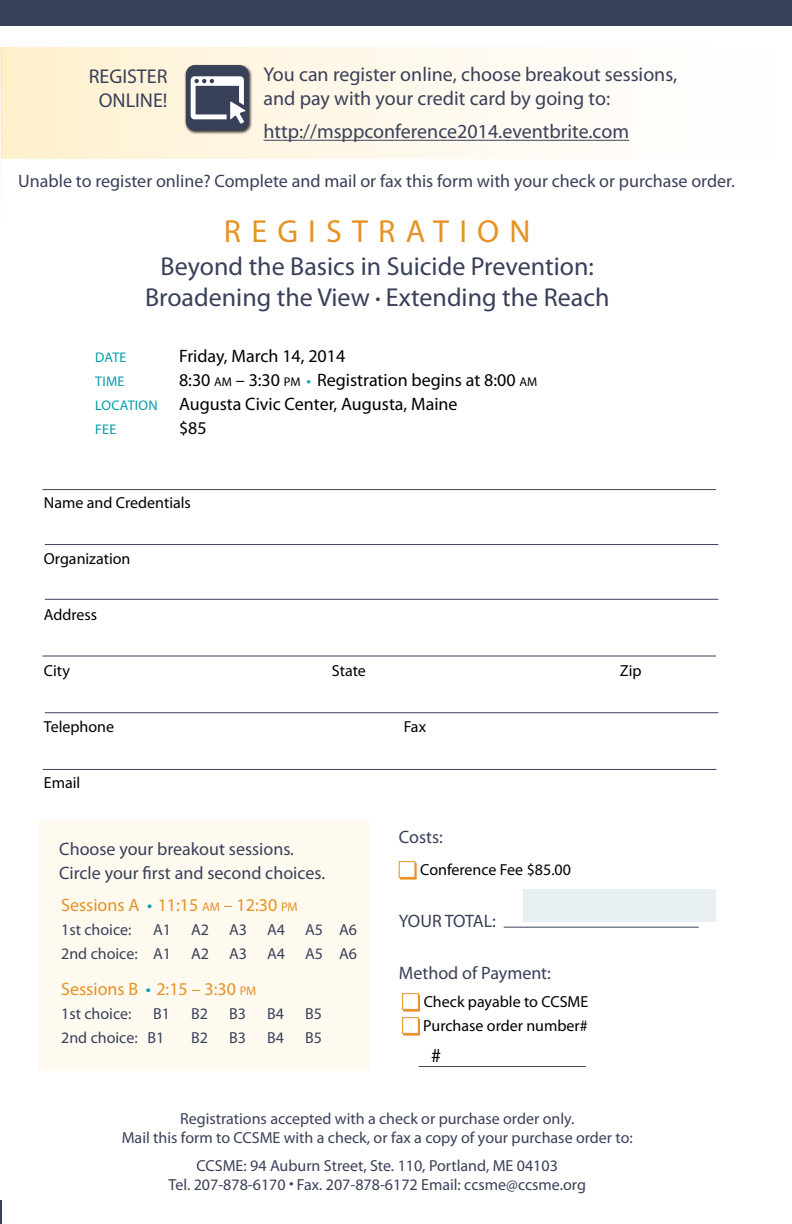
<style>
.page{position:relative;width:792px;height:1224px;background:#fff}
.page>*{position:absolute;margin:0;border:0;box-sizing:border-box;transform-origin:0 0}
.t1{font:32px "Myriad Pro";letter-spacing:.32em;color:#e69224}
.t2{font:26px/31.2px "Myriad Pro";color:#394059;text-align:center}
.t3{font:20px/24px "Myriad Pro";color:#394059}
.t4{font:20px "Myriad Pro";color:#000}
.t5{font:18px/24px "Myriad Pro";color:#394059}
.t6{font:18px "Myriad Pro";color:#000}
.t7{font:18px "Myriad Pro";color:#e69224}
.t8{font:18px "Myriad Pro";letter-spacing:-.025em;color:#394059}
.t9{font:16px/19.2px "Myriad Pro";color:#394059;text-align:center}
.t10{font:16px/24px "Myriad Pro";color:#000}
.t11{font:14px "Myriad Pro";letter-spacing:.02em;color:#009eaa}
.s1{font-size:18px}
.s2{font-size:12.6px}
.s3{font-size:16px;color:#009eaa}
.s4{color:#009eaa}
</style>
<div class="page">
<svg style="left:0;top:47px;width:1px;height:129px"></svg>
<svg style="left:0;top:1200px;width:1px;height:24px"></svg>
<div style="left:1px;top:47px;width:790px;height:111px;background:linear-gradient(to right,#fff1d1,#fff)"></div>
<div style="left:0;top:0;width:792px;height:26px;background:#394059"></div>
<div style="left:40px;top:820px;width:330px;height:250px;background:#fffaf0"></div>
<hr style="left:45px;top:599px;width:673px;height:1px;background:#394059">
<hr style="left:42px;top:489px;width:674px;height:1px;background:#394059">
<hr style="left:45px;top:544px;width:673px;height:1px;background:#394059">
<hr style="left:42px;top:656px;width:674px;height:1px;background:#394059">
<hr style="left:45px;top:712px;width:673px;height:1px;background:#394059">
<hr style="left:43px;top:769px;width:673px;height:1px;background:#394059">
<hr style="left:264px;top:140px;width:365px;height:1px;background:#394059">
<div style="left:184px;top:64px;width:68px;height:70px;background:#000;opacity:.75"></div>
<div style="left:186px;top:65px;width:63px;height:66px;background:#394059;border-radius:9px"></div>
<svg style="left:191px;top:76px;width:55px;height:48px"></svg>
<div style="left:400px;top:863px;width:16px;height:16px;background:#e69224"></div>
<div style="left:399px;top:861px;width:16px;height:17px;background:#fff;border:1px solid #e69224"></div>
<hr style="left:504px;top:927px;width:195px;height:1px;background:#394059">
<div style="left:403px;top:995px;width:17px;height:16px;background:#e69224"></div>
<div style="left:402px;top:993px;width:17px;height:17px;background:#fff;border:1px solid #e69224"></div>
<div style="left:403px;top:1019px;width:17px;height:16px;background:#e69224"></div>
<div style="left:402px;top:1017px;width:17px;height:17px;background:#fff;border:1px solid #e69224"></div>
<hr style="left:419px;top:1066px;width:167px;height:1px;background:#394059">
<div style="left:523px;top:890px;width:193px;height:32px;background:#e7eff1"></div>
<p class="t3" style="left:264px;top:62px;width:415px">You can register online, choose breakout sessions, and pay with your credit card by going to:</p>
<p class="t3" style="left:264px;top:119px;width:367px">http://msppconference2014.eventbrite.com</p>
<p class="t5" style="left:18px;top:168px;width:718px">Unable to register online? Complete and mail or fax this form with your check or purchase order.</p>
<h1 class="t1" style="left:224px;top:212px;width:308px">REGISTRATION</h1>
<h2 class="t2" style="left:145px;top:251px;width:466px">Beyond the Basics in Suicide Prevention:<br>Broadening the View <span class="s1">•</span> Extending the Reach</h2>
<p class="t3" style="left:89px;top:64px;width:80px;text-align:center">REGISTER<br>ONLINE!</p>
<p class="t11" style="left:95px;top:349px;width:18px">Date</p>
<p class="t6" style="left:179px;top:345px;width:168px">Friday, March 14, 2014</p>
<p class="t11" style="left:95px;top:373px;width:16px">Time</p>
<p class="t6" style="left:179px;top:369px;width:350px">8:30 <span class="s2">AM</span> – 3:30 <span class="s2">PM</span> <span class="s3">•</span> Registration begins at 8:00 <span class="s2">AM</span></p>
<p class="t11" style="left:95px;top:397px;width:9px">location</p>
<p class="t6" style="left:179px;top:393px;width:280px">Augusta Civic Center, Augusta, Maine</p>
<p class="t11" style="left:95px;top:421px;width:23px">FEE</p>
<p class="t6" style="left:179px;top:417px;width:29px">$85</p>
<p class="t10" style="left:44px;top:490px;width:149px">Name and Credentials</p>
<p class="t10" style="left:44px;top:546px;width:88px">Organization</p>
<p class="t10" style="left:44px;top:602px;width:55px">Address</p>
<p class="t10" style="left:44px;top:658px;width:27px">City</p>
<p class="t10" style="left:332px;top:658px;width:35px">State</p>
<p class="t10" style="left:620px;top:658px;width:23px">Zip</p>
<p class="t10" style="left:44px;top:714px;width:72px">Telephone</p>
<p class="t10" style="left:404px;top:714px;width:24px">Fax</p>
<p class="t10" style="left:44px;top:770px;width:38px">Email</p>
<p class="t5" style="left:59px;top:837px;width:267px">Choose your breakout sessions.<br>Circle your first and second choices.</p>
<p class="t7" style="left:61px;top:893px;width:237px">Sessions A <span class="s4">•</span> 11:15 <span class="s2">AM</span> – 12:30 <span class="s2">PM</span></p>
<p class="t9" style="left:61px;top:919px;width:72px">1st choice:</p>
<p class="t9" style="left:153px;top:919px;width:96px">A1 A2 A3</p>
<p class="t9" style="left:267px;top:919px;width:19px">A4</p>
<p class="t9" style="left:305px;top:919px;width:53px">A5 A6</p>
<p class="t9" style="left:61px;top:943px;width:188px">2nd choice: A1 A2 A3</p>
<p class="t9" style="left:267px;top:943px;width:19px">A4</p>
<p class="t9" style="left:305px;top:943px;width:53px">A5 A6</p>
<p class="t7" style="left:61px;top:977px;width:195px">Sessions B <span class="s4">•</span> 2:15 – 3:30 <span class="s2">PM</span></p>
<p class="t9" style="left:61px;top:1003px;width:72px">1st choice:</p>
<p class="t9" style="left:153px;top:1003px;width:18px">B1</p>
<p class="t9" style="left:191px;top:1003px;width:18px">B2</p>
<p class="t9" style="left:229px;top:1003px;width:18px">B3</p>
<p class="t9" style="left:267px;top:1003px;width:18px">B4</p>
<p class="t9" style="left:305px;top:1003px;width:18px">B5</p>
<p class="t9" style="left:61px;top:1027px;width:105px">2nd choice: B1</p>
<p class="t9" style="left:191px;top:1027px;width:18px">B2</p>
<p class="t9" style="left:229px;top:1027px;width:18px">B3</p>
<p class="t9" style="left:267px;top:1027px;width:18px">B4</p>
<p class="t9" style="left:305px;top:1027px;width:18px">B5</p>
<p class="t5" style="left:399px;top:825px;width:46px">Costs:</p>
<p class="t10" style="left:420px;top:858px;width:152px">Conference Fee $85.00</p>
<p class="t8" style="left:399px;top:910px;width:99px">YOUR TOTAL:</p>
<p class="t5" style="left:399px;top:961px;width:154px">Method of Payment:</p>
<p class="t10" style="left:423px;top:990px;width:167px">Check payable to CCSME<br>Purchase order number#</p>
<p class="t4" style="left:431px;top:1043px;width:11px">#</p>
<p class="t9" style="left:122px;top:1109px;width:513px">Registrations accepted with a check or purchase order only.<br>Mail this form to CCSME with a check, or fax a copy of your purchase order to:</p>
<p class="t9" style="left:169px;top:1155px;width:419px">CCSME: 94 Auburn Street, Ste. 110, Portland, ME 04103<br>Tel. 207-878-6170 • Fax. 207-878-6172 Email: ccsme@ccsme.org</p>
</div>
